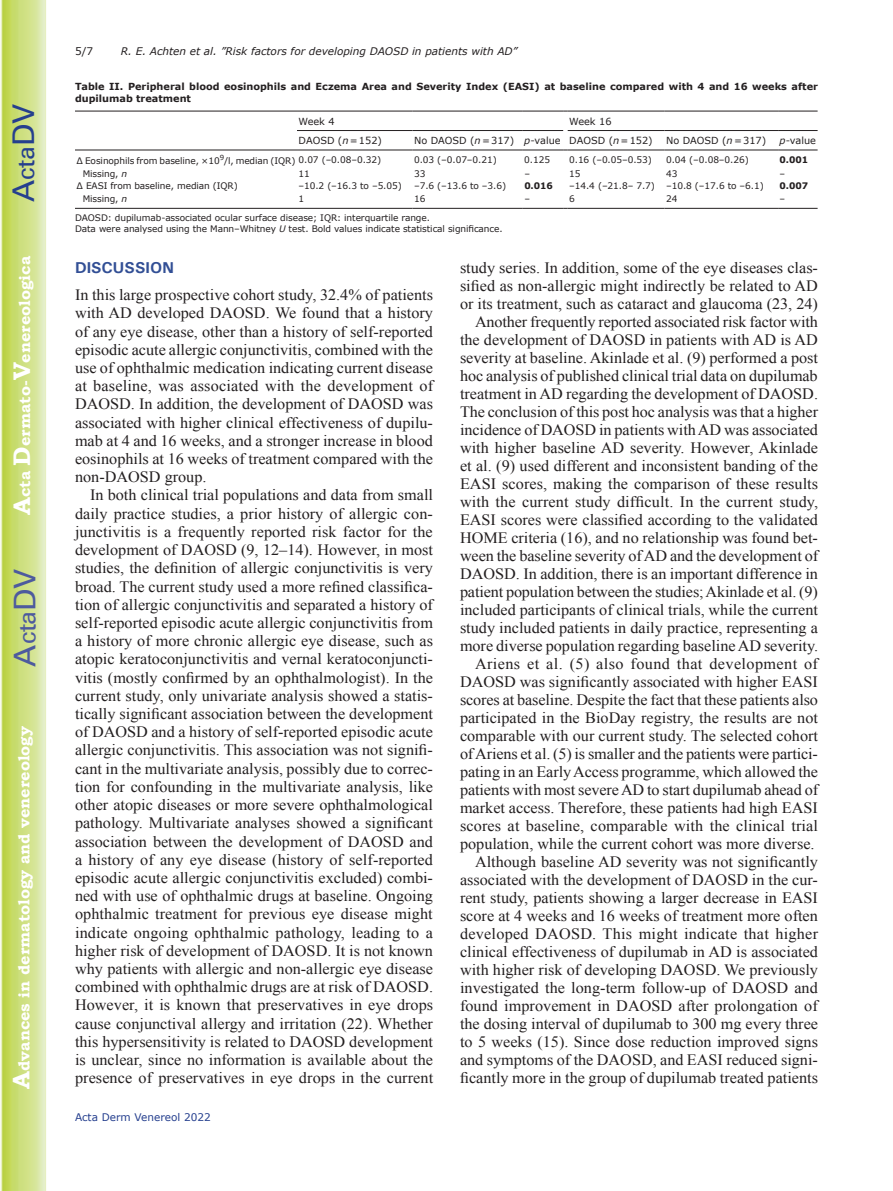
<style>
.page{position:relative;width:893px;height:1191px;background:#fff}
.page>*{position:absolute;margin:0;border:0;box-sizing:border-box;transform-origin:0 0}
.t1{font:30px "Univers";color:#4d5a9e}
.t2{font:30px "Univers";color:#253f8e}
.t3{font:15.75px/18px "Times New Roman";color:#231f20;text-align:justify}
.t4{font:700 15.75px "Bookman Old Style";color:#fff}
.t5{font:700 15.75px "Univers";color:#324f95}
.t6{font:italic 10.5px "Verdana";color:#231f20}
.t7{font:10.5px "Verdana";color:#253f8e}
.t8{font:10.5px "Verdana";color:#231f20}
.t9{font:700 9.75px/11.7px "Verdana";color:#231f20}
.t10{font:9.75px "Verdana";color:#231f20}
.t11{font:9px/10.8px "Verdana";letter-spacing:-.01em;color:#231f20}
.t12{font:700 9px "Verdana";letter-spacing:-.01em;color:#231f20}
.s1{font-size:24px}
.s2{font-style:italic}
</style>
<div class="page">
<svg style="left:1px;top:0;width:45px;height:1191px;background:#cfe084"></svg>
<hr style="left:75px;top:111px;width:222px;height:1px;background:#231f20">
<hr style="left:297px;top:111px;width:116px;height:1px;background:#231f20">
<hr style="left:413px;top:111px;width:110px;height:1px;background:#231f20">
<hr style="left:523px;top:111px;width:40px;height:1px;background:#231f20">
<hr style="left:568px;top:111px;width:97px;height:1px;background:#231f20">
<hr style="left:665px;top:111px;width:113px;height:1px;background:#231f20">
<hr style="left:778px;top:111px;width:40px;height:1px;background:#231f20">
<hr style="left:75px;top:150px;width:222px;height:1px;background:#231f20">
<hr style="left:297px;top:150px;width:116px;height:1px;background:#231f20">
<hr style="left:413px;top:150px;width:110px;height:1px;background:#231f20">
<hr style="left:523px;top:150px;width:40px;height:1px;background:#231f20">
<hr style="left:568px;top:150px;width:97px;height:1px;background:#231f20">
<hr style="left:665px;top:150px;width:113px;height:1px;background:#231f20">
<hr style="left:778px;top:150px;width:40px;height:1px;background:#231f20">
<hr style="left:75px;top:208px;width:222px;height:1px;background:#231f20">
<hr style="left:297px;top:208px;width:116px;height:1px;background:#231f20">
<hr style="left:413px;top:208px;width:110px;height:1px;background:#231f20">
<hr style="left:523px;top:208px;width:40px;height:1px;background:#231f20">
<hr style="left:568px;top:208px;width:97px;height:1px;background:#231f20">
<hr style="left:665px;top:208px;width:113px;height:1px;background:#231f20">
<hr style="left:778px;top:208px;width:40px;height:1px;background:#231f20">
<hr style="left:297px;top:130px;width:116px;height:1px;background:#231f20">
<hr style="left:413px;top:130px;width:110px;height:1px;background:#231f20">
<hr style="left:523px;top:130px;width:40px;height:1px;background:#231f20">
<hr style="left:568px;top:130px;width:97px;height:1px;background:#231f20">
<hr style="left:665px;top:130px;width:113px;height:1px;background:#231f20">
<hr style="left:778px;top:130px;width:40px;height:1px;background:#231f20">
<h1 class="t2" style="left:6px;top:202px;width:100px;rotate:-90deg">A<span class="s1">cta</span>DV</h1>
<p class="t4" style="left:15px;top:515px;width:260px;rotate:-90deg"><span class="s1">A</span>cta <span class="s1">D</span>ermato-<span class="s1">V</span>enereologica</p>
<h1 class="t1" style="left:7px;top:666px;width:100px;rotate:-90deg">A<span class="s1">cta</span>DV</h1>
<p class="t4" style="left:15px;top:1088px;width:364px;rotate:-90deg"><span class="s1">A</span>dvances in dermatology and venereology</p>
<p class="t8" style="left:75px;top:44px;width:20px">5/7</p>
<p class="t6" style="left:121px;top:44px;width:398px">R. E. Achten et al. ”Risk factors for developing DAOSD in patients with AD”</p>
<p class="t9" style="left:75px;top:81px;width:744px">Table II. Peripheral blood eosinophils and Eczema Area and Severity Index (EASI) at baseline compared with 4 and 16 weeks after dupilumab treatment</p>
<p class="t10" style="left:298px;top:115px;width:38px">Week 4</p>
<p class="t10" style="left:569px;top:115px;width:44px">Week 16</p>
<p class="t10" style="left:298px;top:134px;width:85px">DAOSD (<span class="s2">n</span>=152)</p>
<p class="t10" style="left:414px;top:134px;width:240px">No DAOSD (<span class="s2">n</span>=317) <span class="s2">p</span>-value DAOSD (<span class="s2">n</span>=152)</p>
<p class="t10" style="left:666px;top:134px;width:102px">No DAOSD (<span class="s2">n</span>=317)</p>
<p class="t10" style="left:780px;top:134px;width:38px"><span class="s2">p</span>-value</p>
<p class="t11" style="left:76px;top:155px;width:306px">∆ Eosinophils from baseline, ×10<sup>9</sup>/l, median (IQR) 0.07 (–0.08–0.32)</p>
<p class="t11" style="left:414px;top:154px;width:84px">0.03 (–0.07–0.21)</p>
<p class="t11" style="left:524px;top:154px;width:27px">0.125</p>
<p class="t11" style="left:569px;top:154px;width:84px">0.16 (–0.05–0.53)</p>
<p class="t11" style="left:666px;top:154px;width:84px">0.04 (–0.08–0.26)</p>
<p class="t12" style="left:780px;top:154px;width:30px">0.001</p>
<p class="t11" style="left:83px;top:168px;width:46px">Missing, <span class="s2">n</span></p>
<p class="t11" style="left:298px;top:168px;width:13px">11</p>
<p class="t11" style="left:414px;top:168px;width:13px">33</p>
<p class="t11" style="left:524px;top:168px;width:7px">–</p>
<p class="t11" style="left:569px;top:168px;width:13px">15</p>
<p class="t11" style="left:666px;top:168px;width:13px">43</p>
<p class="t11" style="left:780px;top:168px;width:7px">–</p>
<p class="t11" style="left:77px;top:181px;width:163px">∆ EASI from baseline, median (IQR)</p>
<p class="t11" style="left:299px;top:181px;width:105px">–10.2 (–16.3 to –5.05)</p>
<p class="t11" style="left:414px;top:181px;width:94px">–7.6 (–13.6 to –3.6)</p>
<p class="t12" style="left:524px;top:180px;width:30px">0.016</p>
<p class="t11" style="left:569px;top:181px;width:196px">–14.4 (–21.8– 7.7) –10.8 (–17.6 to –6.1)</p>
<p class="t12" style="left:780px;top:180px;width:30px">0.007</p>
<p class="t11" style="left:83px;top:194px;width:46px">Missing, <span class="s2">n</span></p>
<p class="t11" style="left:299px;top:194px;width:7px">1</p>
<p class="t11" style="left:414px;top:194px;width:13px">16</p>
<p class="t11" style="left:524px;top:194px;width:7px">–</p>
<p class="t11" style="left:569px;top:194px;width:7px">6</p>
<p class="t11" style="left:666px;top:194px;width:13px">24</p>
<p class="t11" style="left:780px;top:194px;width:7px">–</p>
<p class="t11" style="left:75px;top:213px;width:429px">DAOSD: dupilumab-associated ocular surface disease; IQR: interquartile range.<br>Data were analysed using the Mann–Whitney <span class="s2">U</span> test. Bold values indicate statistical significance.</p>
<p class="t5" style="left:75px;top:257px;width:100px">DISCUSSION</p>
<p class="t3" style="left:75px;top:285px;width:360px">In this large prospective cohort study, 32.4% of patients with AD developed DAOSD. We found that a history of any eye disease, other than a history of self-reported episodic acute allergic conjunctivitis, combined with the use of ophthalmic medication indicating current disease at baseline, was associated with the development of DAOSD. In addition, the development of DAOSD was associated with higher clinical effectiveness of dupilu&shy;mab at 4 and 16 weeks, and a stronger increase in blood eosinophils at 16 weeks of treatment compared with the non-DAOSD group.</p>
<p class="t3" style="left:75px;top:486px;width:360px;text-indent:15px">In both clinical trial populations and data from small daily practice studies, a prior history of allergic con&shy;junctivitis is a frequently reported risk factor for the development of DAOSD (9, 12–14). However, in most studies, the definition of allergic conjunctivitis is very broad. The current study used a more refined classifica&shy;tion of allergic conjunctivitis and separated a history of self-reported episodic acute allergic conjunctivitis from a history of more chronic allergic eye disease, such as atopic keratoconjunctivitis and vernal keratoconjuncti&shy;vitis (mostly confirmed by an ophthalmologist). In the current study, only univariate analysis showed a statis&shy;tically significant association between the development of DAOSD and a history of self-reported episodic acute allergic conjunctivitis. This association was not signifi&shy;cant in the multivariate analysis, possibly due to correc&shy;tion for confounding in the multivariate analysis, like other atopic diseases or more severe ophthalmological pathology. Multivariate analyses showed a significant association between the development of DAOSD and a history of any eye disease (history of self-reported episodic acute allergic conjunctivitis excluded) combi&shy;ned with use of ophthalmic drugs at baseline. Ongoing ophthalmic treatment for previous eye disease might indicate ongoing ophthalmic pathology, leading to a higher risk of development of DAOSD. It is not known why patients with allergic and non-allergic eye disease combined with ophthalmic drugs are at risk of DAOSD.<br>However, it is known that preservatives in eye drops cause conjunctival allergy and irritation (22). Whether this hypersensitivity is related to DAOSD development is unclear, since no information is available about the presence of preservatives in eye drops in the current</p>
<p class="t7" style="left:75px;top:1110px;width:137px">Acta Derm Venereol 2022</p>
<p class="t3" style="left:460px;top:258px;width:360px;text-align:right">study series. In addition, some of the eye diseases clas&shy;sified as non-allergic might indirectly be related to AD or its treatment, such as cataract and glaucoma (23, 24)<br>Another frequently reported associated risk factor with the development of DAOSD in patients with AD is AD severity at baseline. Akinlade et al. (9) performed a post hoc analysis of published clinical trial data on dupilumab treatment in AD regarding the development of DAOSD.<br>The conclusion of this post hoc analysis was that a higher incidence of DAOSD in patients with AD was associated with higher baseline AD severity. However, Akinlade et al. (9) used different and inconsistent banding of the EASI scores, making the comparison of these results with the current study difficult. In the current study, EASI scores were classified according to the validated HOME criteria (16), and no relationship was found bet&shy;ween the baseline severity of AD and the development of DAOSD. In addition, there is an important difference in patient population between the studies; Akinlade et al. (9) included participants of clinical trials, while the current study included patients in daily practice, representing a more diverse population regarding baseline AD severity.<br>Ariens et al. (5) also found that development of DAOSD was significantly associated with higher EASI scores at baseline. Despite the fact that these patients also participated in the BioDay registry, the results are not comparable with our current study. The selected cohort of Ariens et al. (5) is smaller and the patients were partici&shy;pating in an Early Access programme, which allowed the patients with most severe AD to start dupilumab ahead of market access. Therefore, these patients had high EASI scores at baseline, comparable with the clinical trial population, while the current cohort was more diverse.<br>Although baseline AD severity was not significantly associated with the development of DAOSD in the cur&shy;rent study, patients showing a larger decrease in EASI score at 4 weeks and 16 weeks of treatment more often developed DAOSD. This might indicate that higher clinical effectiveness of dupilumab in AD is associated with higher risk of developing DAOSD. We previously investigated the long-term follow-up of DAOSD and found improvement in DAOSD after prolongation of the dosing interval of dupilumab to 300 mg every three to 5 weeks (15). Since dose reduction improved signs and symptoms of the DAOSD, and EASI reduced signi&shy;ficantly more in the group of dupilumab treated patients</p>
</div>
